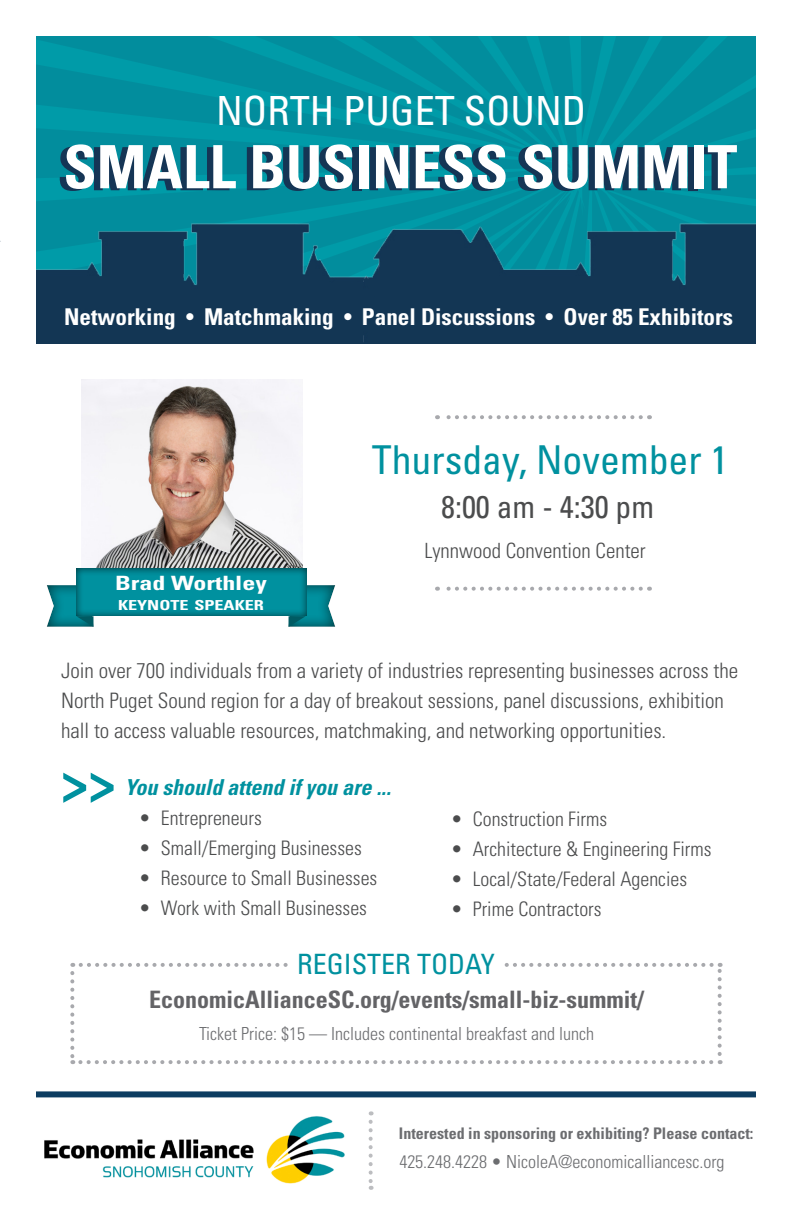
<style>
.page{position:relative;width:792px;height:1224px;background:#fff}
.page>*{position:absolute;margin:0;border:0;box-sizing:border-box;transform-origin:0 0}
.t1{font:700 condensed 59.8px "Univers LT Std";color:#fff}
.t2{font:700 condensed 54.8px "Univers LT Std";color:#00919f}
.t3{font:condensed 40.2px "Univers LT Std";color:#fff}
.t4{font:condensed 39.8px "Univers LT Std";color:#00919f}
.t5{font:condensed 31.4px "Univers LT Std";color:#4b4c4d}
.t6{font:condensed 28px "Univers LT Std";color:#00919f}
.t7{font:700 condensed 24px "Univers LT Std";color:#636366}
.t8{font:700 condensed 23.2px "Univers LT Std";color:#fff}
.t9{font:italic 700 condensed 22px "Univers LT Std";color:#00919f}
.t10{font:300 condensed 21.2px/30px "Univers LT Std";color:#4b4c4d}
.t11{font:300 condensed 21px "Univers LT Std";color:#4b4c4d}
.t12{font:300 condensed 20px "Univers LT Std";color:#4b4c4d}
.t13{font:700 condensed 19.6px "Univers LT Std";color:#fff;scale:1.32 1}
.t14{font:300 condensed 18px "Univers LT Std";color:#6c6d70}
.t15{font:700 condensed 16px "Univers LT Std";color:#6c6d70}
.t16{font:700 condensed 13.8px "Univers LT Std";color:#fff;scale:1.32 1}
.s1{font-weight:400}
</style>
<div class="page">
<svg style="left:36px;top:36px;width:720px;height:185px;background:#0191a0"></svg>
<img style="left:44px;top:1116px;width:301px;height:68px">
<svg style="left:369px;top:1122px;width:4px;height:68px"></svg>
<svg style="left:70px;top:973px;width:4px;height:91px"></svg>
<svg style="left:80px;top:1060px;width:641px;height:4px"></svg>
<svg style="left:718px;top:963px;width:4px;height:91px"></svg>
<svg style="left:72px;top:963px;width:640px;height:4px"></svg>
<div style="left:290px;top:954px;width:212px;height:23px;background:#fff"></div>
<div style="left:36px;top:1091px;width:720px;height:6px;background:#0d3d61"></div>
<img style="left:82px;top:379px;width:220px;height:189px">
<svg style="left:437px;top:587px;width:204px;height:4px"></svg>
<svg style="left:437px;top:415px;width:204px;height:4px"></svg>
<img style="left:0;top:221px;width:364px;height:123px">
<img style="left:364px;top:221px;width:392px;height:123px">
<svg style="left:362px;top:267px;width:24px;height:35px"></svg>
<div style="left:0;top:242px;width:36px;height:288px;background:#fff"></div>
<svg style="left:288px;top:585px;width:47px;height:42px"></svg>
<div style="left:73px;top:568px;width:234px;height:50px;background:#231f20;opacity:.75"></div>
<svg style="left:47px;top:585px;width:47px;height:42px;background:#158994"></svg>
<p class="t3" style="left:216px;top:85px;width:372px">NORTH PUGET SOUND</p>
<p class="t1" style="left:63px;top:130px;width:675px">SMALL BUSINESS SUMMIT</p>
<p class="t8" style="left:64px;top:302px;width:670px">Networking <span class="s1">•</span> Matchmaking <span class="s1">•</span> Panel Discussions <span class="s1">•</span> Over 85 Exhibitors</p>
<p class="t13" style="left:115px;top:571px;width:117px">Brad Worthley</p>
<p class="t16" style="left:118px;top:596px;width:112px">KEYNOTE SPEAKER</p>
<p class="t4" style="left:372px;top:434px;width:358px">Thursday, November 1</p>
<p class="t5" style="left:441px;top:487px;width:215px">8:00 am - 4:30 pm</p>
<p class="t11" style="left:425px;top:538px;width:223px">Lynnwood Convention Center</p>
<p class="t10" style="left:61px;top:656px;width:679px">Join over 700 individuals from a variety of industries representing businesses across the<br>North Puget Sound region for a day of breakout sessions, panel discussions, exhibition hall to access valuable resources, matchmaking, and networking opportunities.</p>
<p class="t2" style="left:61px;top:748px;width:56px">&gt;&gt;</p>
<p class="t9" style="left:125px;top:773px;width:268px">You should attend if you are ...</p>
<p class="t12" style="left:139px;top:805px;width:125px">• Entrepreneurs</p>
<p class="t12" style="left:139px;top:835px;width:225px">• Small/Emerging Businesses</p>
<p class="t12" style="left:139px;top:865px;width:240px">• Resource to Small Businesses</p>
<p class="t12" style="left:139px;top:895px;width:230px">• Work with Small Businesses</p>
<p class="t12" style="left:451px;top:806px;width:158px">• Construction Firms</p>
<p class="t12" style="left:451px;top:836px;width:262px">• Architecture &amp; Engineering Firms</p>
<p class="t12" style="left:451px;top:866px;width:238px">• Local/State/Federal Agencies</p>
<p class="t12" style="left:451px;top:896px;width:152px">• Prime Contractors</p>
<p class="t6" style="left:297px;top:946px;width:199px">REGISTER TODAY</p>
<p class="t7" style="left:149px;top:985px;width:496px">EconomicAllianceSC.org/events/small-biz-summit/</p>
<p class="t14" style="left:199px;top:1023px;width:396px">Ticket Price: $15 — Includes continental breakfast and lunch</p>
<p class="t15" style="left:399px;top:1124px;width:356px">Interested in sponsoring or exhibiting? Please contact:</p>
<p class="t14" style="left:399px;top:1151px;width:327px">425.248.4228 • NicoleA@economicalliancesc.org</p>
</div>
